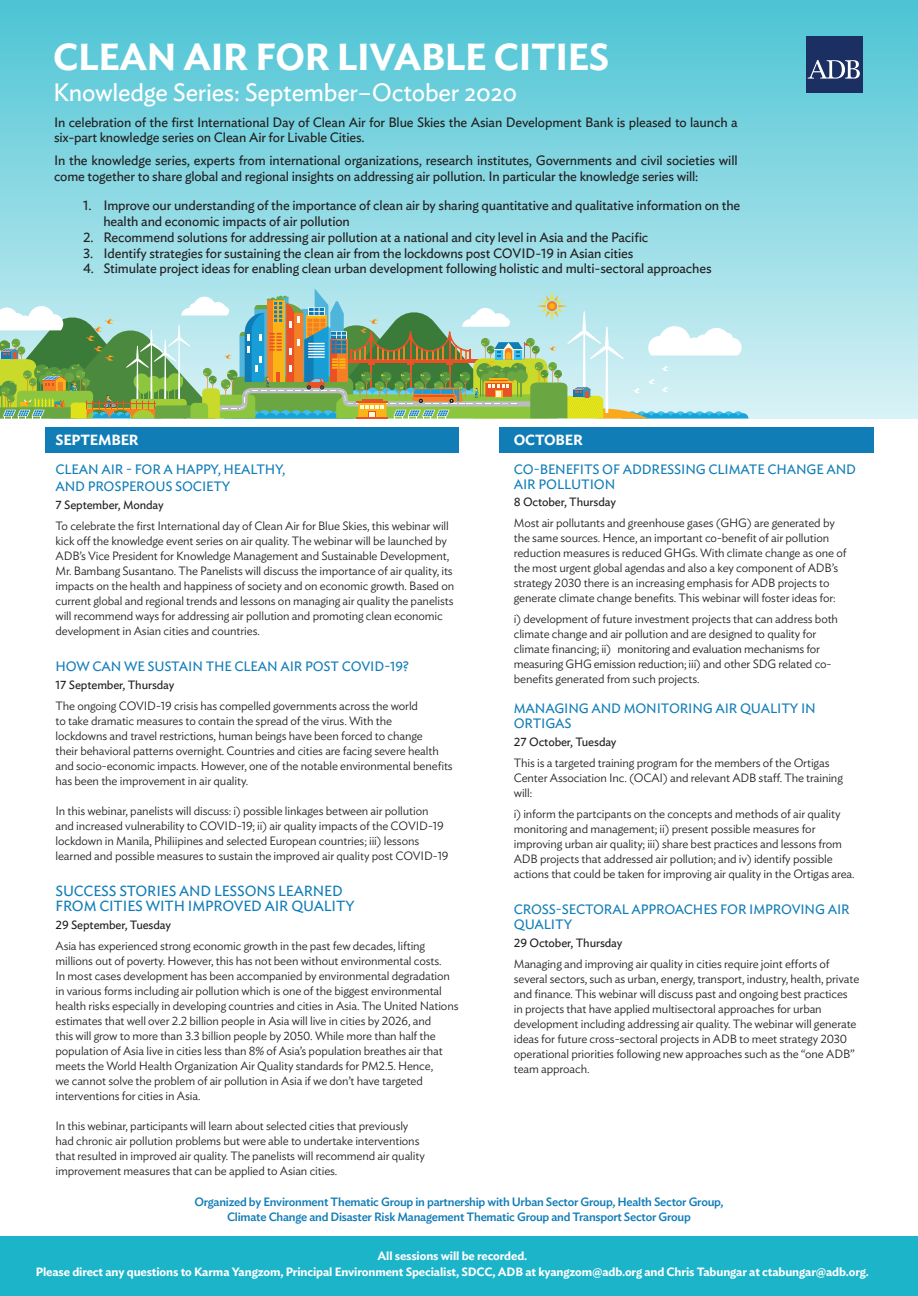
<style>
.page{position:relative;width:918px;height:1296px;background:#fff}
.page>*{position:absolute;margin:0;border:0;box-sizing:border-box;transform-origin:0 0}
.t1{font:600 37.35px "Ideal Sans";letter-spacing:-.01em;color:#fff}
.t2{font:24.9px "Ideal Sans";letter-spacing:-.01em;color:#fff}
.t3{font:14.55px/15px "Ideal Sans";letter-spacing:-.01em;color:#117db7}
.t4{font:600 14.55px "Ideal Sans";letter-spacing:-.01em;color:#fff}
.t5{font:13.5px/15.8px "Ideal Sans";letter-spacing:-.01em;color:#231f20}
.t6{font:13.5px/15px "Ideal Sans";letter-spacing:-.01em;color:#117db7}
.t7{font:300 12px/15px "Ideal Sans";letter-spacing:-.01em;color:#231f20}
.t8{font:500 12px/15px "Ideal Sans";letter-spacing:-.02em;color:#117db7;text-align:center}
.t9{font:600 12px/16.5px "Ideal Sans";letter-spacing:-.01em;color:#fff;text-align:center}
.t10{font:12px "Ideal Sans";letter-spacing:-.01em;color:#231f20}
</style>
<div class="page">
<div style="left:0;top:0;width:918px;height:418px;background:linear-gradient(to bottom,#4bc3d4,#d8f2f6)"></div>
<div style="left:806px;top:36px;width:56px;height:57px;background:#1b2f62"></div>
<svg style="left:808px;top:60px;width:52px;height:19px"></svg>
<svg style="left:0;top:288px;width:748px;height:131px;background:#a1c5a4"></svg>
<div style="left:45px;top:427px;width:414px;height:26px;background:#117db7"></div>
<div style="left:500px;top:427px;width:374px;height:26px;background:#117db7"></div>
<div style="left:0;top:1237px;width:918px;height:59px;background:#1bb4c9"></div>
<h1 class="t1" style="left:53px;top:27px;width:558px">CLEAN AIR FOR LIVABLE CITIES</h1>
<h2 class="t2" style="left:53px;top:74px;width:466px">Knowledge Series: September–October 2020</h2>
<p class="t5" style="left:54px;top:113px;width:685px">In celebration of the first International Day of Clean Air for Blue Skies the Asian Development Bank is pleased to launch a six-part knowledge series on Clean Air for Livable Cities.</p>
<p class="t5" style="left:54px;top:151px;width:685px">In the knowledge series, experts from international organizations, research institutes, Governments and civil societies will come together to share global and regional insights on addressing air pollution. In particular the knowledge series will:</p>
<p class="t5" style="left:103px;top:197px;width:638px;text-indent:-20px">1. Improve our understanding of the importance of clean air by sharing quantitative and qualitative information on the health and economic impacts of air pollution</p>
<p class="t5" style="left:83px;top:228px;width:567px">2. Recommend solutions for addressing air pollution at a national and city level in Asia and the Pacific</p>
<p class="t5" style="left:83px;top:244px;width:552px">3. Identify strategies for sustaining the clean air from the lockdowns post COVID-19 in Asian cities</p>
<p class="t5" style="left:83px;top:260px;width:630px">4. Stimulate project ideas for enabling clean urban development following holistic and multi-sectoral approaches</p>
<p class="t4" style="left:56px;top:429px;width:85px">SEPTEMBER</p>
<p class="t6" style="left:56px;top:459px;width:231px;line-height:17.9px">CLEAN AIR - FOR A HAPPY, HEALTHY,<br>AND PROSPEROUS SOCIETY</p>
<p class="t10" style="left:56px;top:496px;width:110px">7 September, Monday</p>
<p class="t7" style="left:56px;top:518px;width:400px">To celebrate the first International day of Clean Air for Blue Skies, this webinar will kick off the knowledge event series on air quality. The webinar will be launched by ADB’s Vice President for Knowledge Management and Sustainable Development, Mr. Bambang Susantano. The Panelists will discuss the importance of air quality, its impacts on the health and happiness of society and on economic growth. Based on current global and regional trends and lessons on managing air quality the panelists will recommend ways for addressing air pollution and promoting clean economic development in Asian cities and countries.</p>
<p class="t6" style="left:56px;top:658px;width:355px">HOW CAN WE SUSTAIN THE CLEAN AIR POST COVID-19?</p>
<p class="t10" style="left:56px;top:676px;width:120px">17 September, Thursday</p>
<p class="t7" style="left:56px;top:697px;width:399px">The ongoing COVID-19 crisis has compelled governments across the world<br>to take dramatic measures to contain the spread of the virus. With the<br>lockdowns and travel restrictions, human beings have been forced to change<br>their behavioral patterns overnight. Countries and cities are facing severe health and socio-economic impacts. However, one of the notable environmental benefits has been the improvement in air quality.</p>
<p class="t7" style="left:56px;top:802px;width:395px">In this webinar, panelists will discuss: i) possible linkages between air pollution and increased vulnerability to COVID-19; ii) air quality impacts of the COVID-19 lockdown in Manila, Philiipines and selected European countries; iii) lessons learned and possible measures to sustain the improved air quality post COVID-19</p>
<p class="t3" style="left:56px;top:882px;width:300px">SUCCESS STORIES AND LESSONS LEARNED<br>FROM CITIES WITH IMPROVED AIR QUALITY</p>
<p class="t10" style="left:56px;top:915px;width:117px">29 September, Tuesday</p>
<p class="t7" style="left:56px;top:937px;width:405px">Asia has experienced strong economic growth in the past few decades, lifting millions out of poverty. However, this has not been without environmental costs.<br>In most cases development has been accompanied by environmental degradation in various forms including air pollution which is one of the biggest environmental health risks especially in developing countries and cities in Asia. The United Nations estimates that well over 2.2 billion people in Asia will live in cities by 2026, and<br>this will grow to more than 3.3 billion people by 2050. While more than half the population of Asia live in cities less than 8% of Asia’s population breathes air that meets the World Health Organization Air Quality standards for PM2.5. Hence,<br>we cannot solve the problem of air pollution in Asia if we don’t have targeted interventions for cities in Asia.</p>
<p class="t7" style="left:56px;top:1117px;width:371px">In this webinar, participants will learn about selected cities that previously had chronic air pollution problems but were able to undertake interventions that resulted in improved air quality. The panelists will recommend air quality improvement measures that can be applied to Asian cities.</p>
<p class="t4" style="left:514px;top:429px;width:71px">OCTOBER</p>
<p class="t6" style="left:514px;top:460px;width:344px">CO-BENEFITS OF ADDRESSING CLIMATE CHANGE AND<br>AIR POLLUTION</p>
<p class="t10" style="left:514px;top:493px;width:104px">8 October, Thursday</p>
<p class="t7" style="left:514px;top:515px;width:334px">Most air pollutants and greenhouse gases (GHG) are generated by the same sources. Hence, an important co-benefit of air pollution reduction measures is reduced GHGs. With climate change as one of the most urgent global agendas and also a key component of ADB’s strategy 2030 there is an increasing emphasis for ADB projects to generate climate change benefits. This webinar will foster ideas for:</p>
<p class="t7" style="left:514px;top:611px;width:326px">i) development of future investment projects that can address both climate change and air pollution and are designed to quality for climate financing; ii) monitoring and evaluation mechanisms for measuring GHG emission reduction; iii) and other SDG related co&shy;benefits generated from such projects.</p>
<p class="t6" style="left:514px;top:700px;width:303px">MANAGING AND MONITORING AIR QUALITY IN<br>ORTIGAS</p>
<p class="t10" style="left:514px;top:733px;width:104px">27 October, Tuesday</p>
<p class="t7" style="left:514px;top:755px;width:331px">This is a targeted training program for the members of the Ortigas<br>Center Association Inc. (OCAI) and relevant ADB staff. The training will:</p>
<p class="t7" style="left:514px;top:805px;width:342px">i) inform the partcipants on the concepts and methods of air quality monitoring and management; ii) present possible measures for improving urban air quality; iii) share best practices and lessons from ADB projects that addressed air pollution; and iv) identify possible actions that could be taken for improving air quality in the Ortigas area.</p>
<p class="t6" style="left:514px;top:901px;width:337px">CROSS-SECTORAL APPROACHES FOR IMPROVING AIR<br>QUALITY</p>
<p class="t10" style="left:514px;top:934px;width:110px">29 October, Thursday</p>
<p class="t7" style="left:514px;top:955px;width:347px">Managing and improving air quality in cities require joint efforts of several sectors, such as urban, energy, transport, industry, health, private and finance. This webinar will discuss past and ongoing best practices in projects that have applied multisectoral approaches for urban development including addressing air quality. The webinar will generate ideas for future cross-sectoral projects in ADB to meet strategy 2030 operational priorities following new approaches such as the “one ADB” team approach.</p>
<p class="t8" style="left:195px;top:1193px;width:530px">Organized by Environment Thematic Group in partnership with Urban Sector Group, Health Sector Group,<br>Climate Change and Disaster Risk Management Thematic Group and Transport Sector Group</p>
<p class="t9" style="left:36px;top:1246px;width:834px">All sessions will be recorded.<br>Please direct any questions to Karma Yangzom, Principal Environment Specialist, SDCC, ADB at kyangzom@adb.org and Chris Tabungar at ctabungar@adb.org.</p>
</div>
